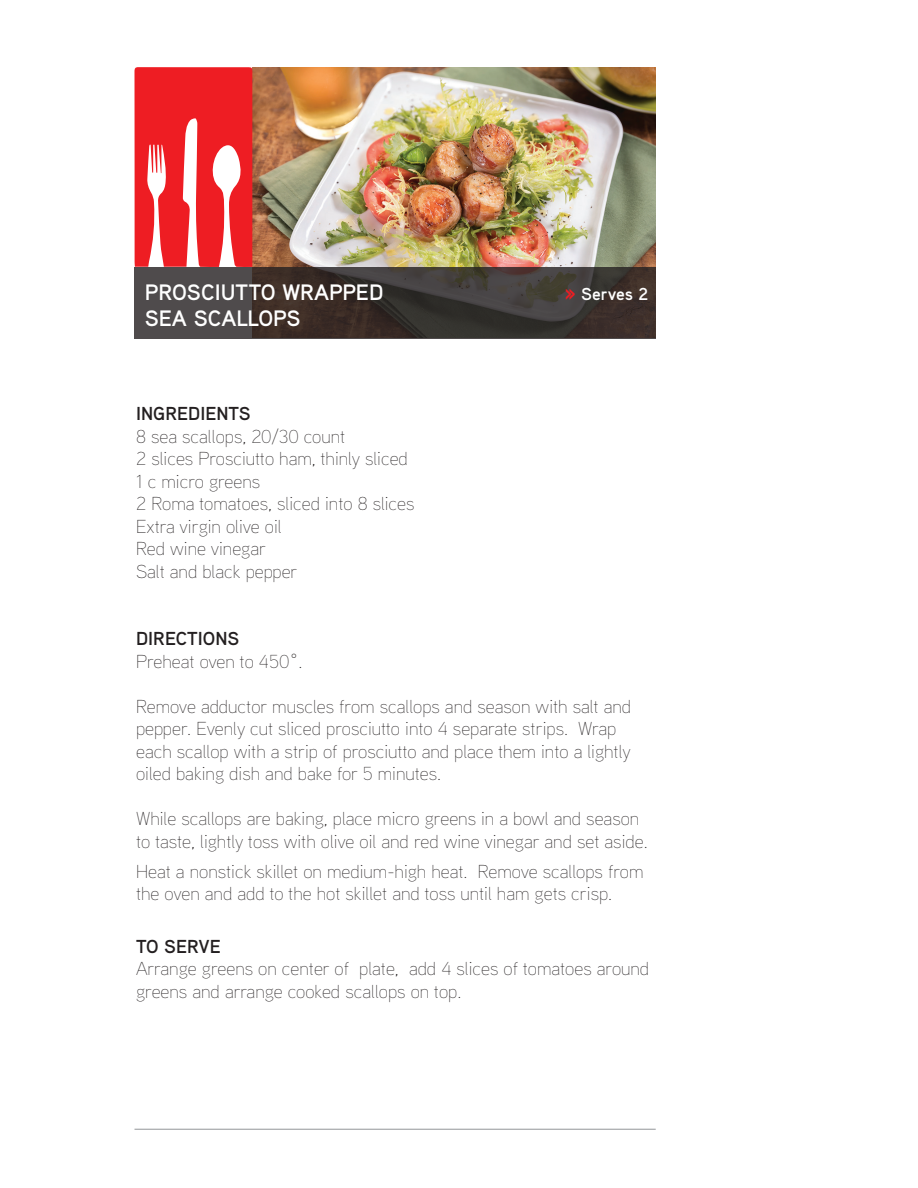
<style>
.page{position:relative;width:918px;height:1188px;background:#fff}
.page>*{position:absolute;margin:0;border:0;box-sizing:border-box;transform-origin:0 0}
.t1{font:700 22.35px/26.8px "Aaux Pro OT";color:#fff}
.t2{font:100 18.75px/22.5px "Aaux Pro OT";color:#231f20}
.t3{font:700 18.75px "Aaux Pro OT";color:#231f20}
.t4{font:700 17.4px "Aaux Pro OT";color:#fff}
.s1{font-size:22.35px;color:#ee1d23}
</style>
<div class="page">
<img style="left:253px;top:67px;width:403px;height:200px">
<svg style="left:135px;top:267px;width:521px;height:72px;background:#403936"></svg>
<svg style="left:134px;top:67px;width:118px;height:200px"></svg>
<hr style="left:135px;top:1129px;width:521px;height:1px;background:#939598">
<p class="t1" style="left:145px;top:278px;width:240px">PROSCIUTTO WRAPPED<br>SEA SCALLOPS</p>
<p class="t4" style="left:565px;top:282px;width:85px"><span class="s1">»</span> Serves 2</p>
<p class="t3" style="left:136px;top:402px;width:116px">INGREDIENTS</p>
<p class="t2" style="left:136px;top:425px;width:280px">8 sea scallops, 20/30 count<br>2 slices Prosciutto ham, thinly sliced<br>1 c micro greens<br>2 Roma tomatoes, sliced into 8 slices<br>Extra virgin olive oil<br>Red wine vinegar<br>Salt and black pepper</p>
<p class="t3" style="left:136px;top:627px;width:105px">DIRECTIONS</p>
<p class="t2" style="left:136px;top:650px;width:168px">Preheat oven to 450˚.</p>
<p class="t2" style="left:136px;top:695px;width:497px">Remove adductor muscles from scallops and season with salt and pepper. Evenly cut sliced prosciutto into 4 separate strips. Wrap each scallop with a strip of prosciutto and place them into a lightly oiled baking dish and bake for 5 minutes.</p>
<p class="t2" style="left:136px;top:807px;width:513px">While scallops are baking, place micro greens in a bowl and season to taste, lightly toss with olive oil and red wine vinegar and set aside.</p>
<p class="t2" style="left:136px;top:860px;width:509px">Heat a nonstick skillet on medium-high heat. Remove scallops from the oven and add to the hot skillet and toss until ham gets crisp.</p>
<p class="t3" style="left:136px;top:934px;width:86px">TO SERVE</p>
<p class="t2" style="left:136px;top:957px;width:515px">Arrange greens on center of plate, add 4 slices of tomatoes around greens and arrange cooked scallops on top.</p>
</div>
